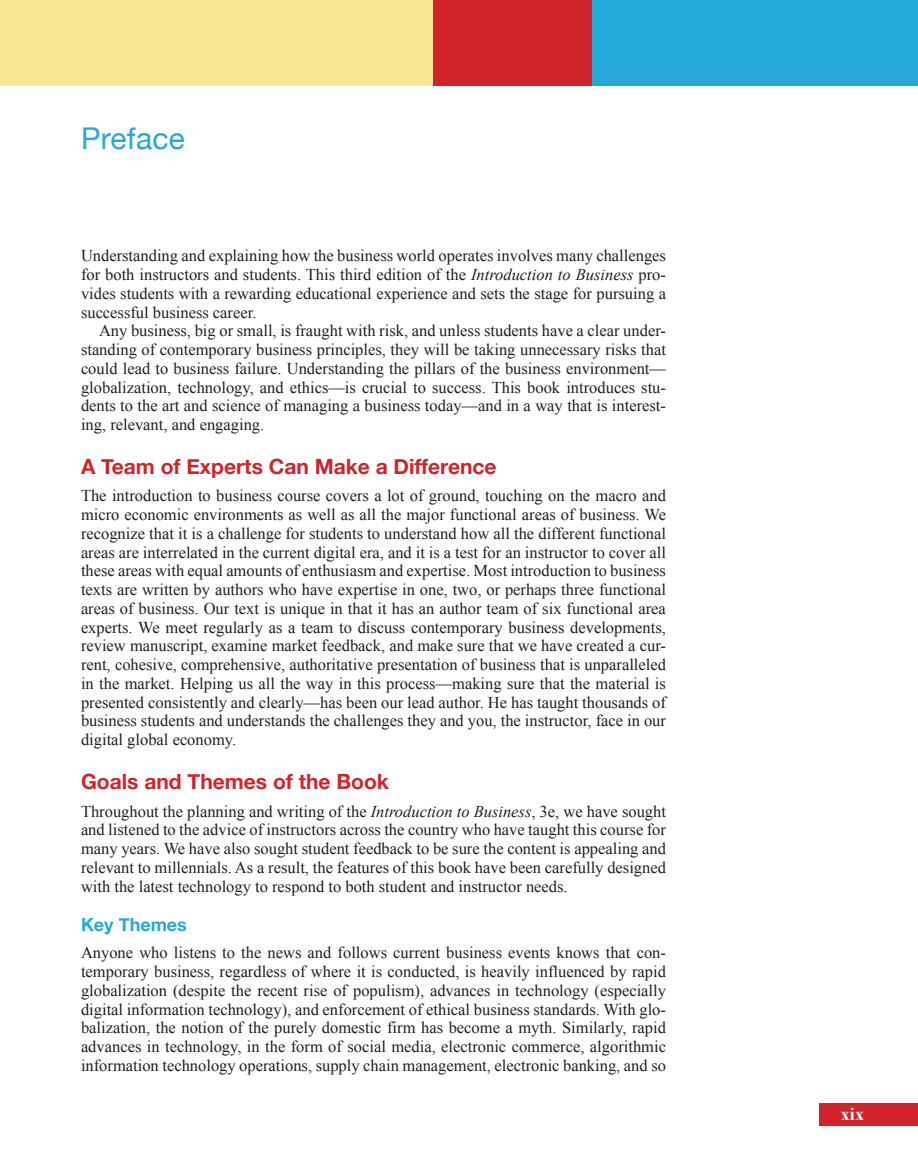
<style>
.page{position:relative;width:918px;height:1175px;background:#fff}
.page>*{position:absolute;margin:0;border:0;box-sizing:border-box;transform-origin:0 0}
.fh{font:30px "Helvetica Neue";letter-spacing:.01em;color:#24a9d8}
.t1{font:700 21px "Helvetica Neue";color:#d1232a}
.t2{font:700 18px "Helvetica Neue";color:#24a9d8}
.t3{font:700 18px "Times New Roman";color:#fff}
.ftx1{font:16.5px/18.8px "Times New Roman";color:#231f20;text-align:justify}
.ftx{font:16.5px/18.8px "Times New Roman";color:#231f20;text-align:justify}
.s1{font-style:italic}
</style>
<div class="page">
<div style="left:819px;top:1102px;width:99px;height:23px;background:#d1232a"></div>
<div style="left:432px;top:0;width:160px;height:86px;background:#d1232a"></div>
<div style="left:592px;top:0;width:326px;height:86px;background:#24a9d8"></div>
<div style="left:0;top:0;width:432px;height:86px;background:#fae793"></div>
<p class="fh" style="left:81px;top:117px;width:106px">Preface</p>
<p class="ftx1" style="left:81px;top:246px;width:587px">Understanding and explaining how the business world operates involves many challenges for both instructors and students. This third edition of the <span class="s1">Introduction to Business</span> pro&shy;vides students with a rewarding educational experience and sets the stage for pursuing a successful business career.</p>
<p class="ftx" style="left:81px;top:321px;width:587px;text-indent:18px">Any business, big or small, is fraught with risk, and unless students have a clear under&shy;standing of contemporary business principles, they will be taking unnecessary risks that could lead to business failure. Understanding the pillars of the business environment— globalization, technology, and ethics—is crucial to success. This book introduces stu&shy;dents to the art and science of managing a business today—and in a way that is interest&shy;ing, relevant, and engaging.</p>
<p class="t1" style="left:81px;top:449px;width:417px">A Team of Experts Can Make a Difference</p>
<p class="ftx1" style="left:81px;top:486px;width:587px">The introduction to business course covers a lot of ground, touching on the macro and micro economic environments as well as all the major functional areas of business. We recognize that it is a challenge for students to understand how all the different functional areas are interrelated in the current digital era, and it is a test for an instructor to cover all these areas with equal amounts of enthusiasm and expertise. Most introduction to business texts are written by authors who have expertise in one, two, or perhaps three functional areas of business. Our text is unique in that it has an author team of six functional area experts. We meet regularly as a team to discuss contemporary business developments, review manuscript, examine market feedback, and make sure that we have created a cur&shy;rent, cohesive, comprehensive, authoritative presentation of business that is unparalleled in the market. Helping us all the way in this process—making sure that the material is presented consistently and clearly—has been our lead author. He has taught thousands of business students and understands the challenges they and you, the instructor, face in our digital global economy.</p>
<p class="t1" style="left:81px;top:764px;width:309px">Goals and Themes of the Book</p>
<p class="ftx1" style="left:81px;top:801px;width:587px">Throughout the planning and writing of the <span class="s1">Introduction to Business</span>, 3e, we have sought and listened to the advice of instructors across the country who have taught this course for many years. We have also sought student feedback to be sure the content is appealing and relevant to millennials. As a result, the features of this book have been carefully designed with the latest technology to respond to both student and instructor needs.</p>
<p class="t2" style="left:81px;top:910px;width:107px">Key Themes</p>
<p class="ftx1" style="left:81px;top:943px;width:587px">Anyone who listens to the news and follows current business events knows that con&shy;temporary business, regardless of where it is conducted, is heavily influenced by rapid globalization (despite the recent rise of populism), advances in technology (especially digital information technology), and enforcement of ethical business standards. With glo&shy;balization, the notion of the purely domestic firm has become a myth. Similarly, rapid advances in technology, in the form of social media, electronic commerce, algorithmic information technology operations, supply chain management, electronic banking, and so</p>
<p class="t3" style="left:841px;top:1101px;width:25px">xix</p>
</div>
